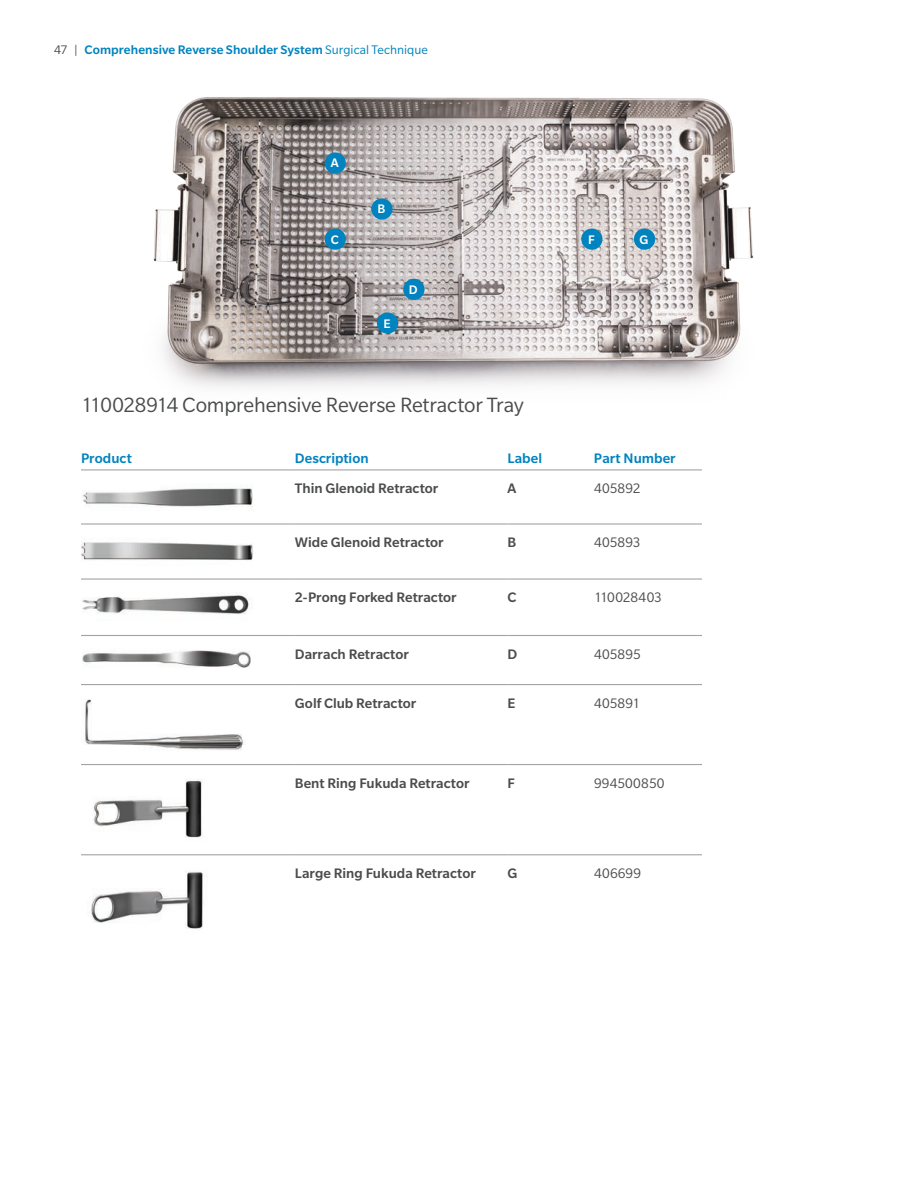
<style>
.page{position:relative;width:918px;height:1188px;background:#fff}
.page>*{position:absolute;margin:0;border:0;box-sizing:border-box;transform-origin:0 0}
.Table_Title{font:22.5px "Slate Pro";letter-spacing:-.01em;color:#4b4c4d}
.AW_Chart_Copy_Bold{font:500 15px "Slate Pro";color:#4b4c4d}
.AW_Chart_Copy{font:15px "Slate Pro";letter-spacing:.01em;color:#4b4c4d}
.t1{font:500 15px "Slate Pro";color:#0083bf}
.t2{font:500 13.5px "Slate Pro";letter-spacing:.005em;color:#0083bf}
.AW_Case_Label{font:500 13.5px "Slate Pro";color:#fff}
.s1{font-weight:400;color:#4b4c4d}
.s2{font-weight:400}
</style>
<div class="page">
<img style="left:153px;top:97px;width:600px;height:290px">
<div style="left:325px;top:152px;width:21px;height:22px;background:#0083bf;border-radius:50%"></div>
<div style="left:371px;top:198px;width:22px;height:22px;background:#0083bf;border-radius:50%"></div>
<div style="left:325px;top:229px;width:21px;height:21px;background:#0083bf;border-radius:50%"></div>
<div style="left:403px;top:279px;width:22px;height:21px;background:#0083bf;border-radius:50%"></div>
<div style="left:377px;top:312px;width:21px;height:22px;background:#0083bf;border-radius:50%"></div>
<div style="left:581px;top:229px;width:21px;height:21px;background:#0083bf;border-radius:50%"></div>
<div style="left:634px;top:229px;width:21px;height:21px;background:#0083bf;border-radius:50%"></div>
<svg style="left:81px;top:470px;width:214px;height:386px"></svg>
<svg style="left:295px;top:470px;width:407px;height:386px"></svg>
<svg style="left:508px;top:470px;width:86px;height:386px"></svg>
<hr style="left:81px;top:469px;width:214px;height:1px;background:#a3a4a8">
<hr style="left:295px;top:469px;width:213px;height:1px;background:#a3a4a8">
<hr style="left:594px;top:469px;width:108px;height:1px;background:#a3a4a8">
<hr style="left:81px;top:523px;width:214px;height:2px;background:#a3a4a8">
<hr style="left:295px;top:523px;width:213px;height:2px;background:#a3a4a8">
<hr style="left:594px;top:523px;width:108px;height:2px;background:#a3a4a8">
<hr style="left:81px;top:578px;width:214px;height:2px;background:#a3a4a8">
<hr style="left:295px;top:578px;width:213px;height:2px;background:#a3a4a8">
<hr style="left:594px;top:578px;width:108px;height:2px;background:#a3a4a8">
<hr style="left:81px;top:635px;width:214px;height:1px;background:#a3a4a8">
<hr style="left:295px;top:635px;width:213px;height:1px;background:#a3a4a8">
<hr style="left:594px;top:635px;width:108px;height:1px;background:#a3a4a8">
<hr style="left:81px;top:684px;width:214px;height:1px;background:#a3a4a8">
<hr style="left:295px;top:684px;width:213px;height:1px;background:#a3a4a8">
<hr style="left:594px;top:684px;width:108px;height:1px;background:#a3a4a8">
<hr style="left:81px;top:764px;width:214px;height:1px;background:#a3a4a8">
<hr style="left:295px;top:764px;width:213px;height:1px;background:#a3a4a8">
<hr style="left:594px;top:764px;width:108px;height:1px;background:#a3a4a8">
<hr style="left:81px;top:854px;width:214px;height:1px;background:#a3a4a8">
<hr style="left:295px;top:854px;width:213px;height:1px;background:#a3a4a8">
<hr style="left:594px;top:854px;width:108px;height:1px;background:#a3a4a8">
<hr style="left:508px;top:469px;width:86px;height:1px;background:#a3a4a8">
<hr style="left:508px;top:523px;width:86px;height:2px;background:#a3a4a8">
<hr style="left:508px;top:578px;width:86px;height:2px;background:#a3a4a8">
<hr style="left:508px;top:635px;width:86px;height:1px;background:#a3a4a8">
<hr style="left:508px;top:684px;width:86px;height:1px;background:#a3a4a8">
<hr style="left:508px;top:764px;width:86px;height:1px;background:#a3a4a8">
<hr style="left:508px;top:854px;width:86px;height:1px;background:#a3a4a8">
<img style="left:81px;top:483px;width:173px;height:28px">
<img style="left:81px;top:538px;width:173px;height:28px">
<img style="left:81px;top:593px;width:173px;height:29px">
<img style="left:82px;top:649px;width:169px;height:22px">
<img style="left:81px;top:698px;width:165px;height:53px">
<img style="left:81px;top:778px;width:143px;height:63px">
<img style="left:91px;top:871px;width:113px;height:58px">
<p class="t2" style="left:54px;top:42px;width:375px"><span class="s1">47 |</span> Comprehensive Reverse Shoulder System <span class="s2">Surgical Technique</span></p>
<p class="AW_Case_Label" style="left:331px;top:156px;width:9px">A</p>
<p class="AW_Case_Label" style="left:331px;top:232px;width:10px">C</p>
<p class="AW_Case_Label" style="left:377px;top:202px;width:9px">B</p>
<p class="AW_Case_Label" style="left:383px;top:316px;width:9px">E</p>
<p class="AW_Case_Label" style="left:409px;top:282px;width:10px">D</p>
<p class="AW_Case_Label" style="left:588px;top:232px;width:8px">F</p>
<p class="AW_Case_Label" style="left:640px;top:232px;width:10px">G</p>
<p class="Table_Title" style="left:81px;top:394px;width:444px">110028914 Comprehensive Reverse Retractor Tray</p>
<p class="t1" style="left:81px;top:450px;width:52px">Product</p>
<p class="t1" style="left:295px;top:450px;width:75px">Description</p>
<p class="t1" style="left:508px;top:450px;width:36px">Label</p>
<p class="t1" style="left:594px;top:450px;width:83px">Part Number</p>
<p class="AW_Chart_Copy_Bold" style="left:295px;top:480px;width:145px">Thin Glenoid Retractor</p>
<p class="AW_Chart_Copy_Bold" style="left:508px;top:480px;width:10px">A</p>
<p class="AW_Chart_Copy" style="left:594px;top:481px;width:48px">405892</p>
<p class="AW_Chart_Copy_Bold" style="left:295px;top:534px;width:150px">Wide Glenoid Retractor</p>
<p class="AW_Chart_Copy_Bold" style="left:508px;top:534px;width:10px">B</p>
<p class="AW_Chart_Copy" style="left:594px;top:535px;width:48px">405893</p>
<p class="AW_Chart_Copy_Bold" style="left:295px;top:589px;width:163px">2-Prong Forked Retractor</p>
<p class="AW_Chart_Copy_Bold" style="left:508px;top:589px;width:10px">C</p>
<p class="AW_Chart_Copy" style="left:594px;top:590px;width:70px">110028403</p>
<p class="AW_Chart_Copy_Bold" style="left:295px;top:646px;width:116px">Darrach Retractor</p>
<p class="AW_Chart_Copy_Bold" style="left:508px;top:646px;width:11px">D</p>
<p class="AW_Chart_Copy" style="left:594px;top:646px;width:48px">405895</p>
<p class="AW_Chart_Copy_Bold" style="left:295px;top:695px;width:123px">Golf Club Retractor</p>
<p class="AW_Chart_Copy_Bold" style="left:508px;top:695px;width:9px">E</p>
<p class="AW_Chart_Copy" style="left:594px;top:695px;width:48px">405891</p>
<p class="AW_Chart_Copy_Bold" style="left:295px;top:775px;width:176px">Bent Ring Fukuda Retractor</p>
<p class="AW_Chart_Copy_Bold" style="left:508px;top:775px;width:9px">F</p>
<p class="AW_Chart_Copy" style="left:594px;top:775px;width:72px">994500850</p>
<p class="AW_Chart_Copy_Bold" style="left:295px;top:865px;width:183px">Large Ring Fukuda Retractor</p>
<p class="AW_Chart_Copy_Bold" style="left:508px;top:865px;width:11px">G</p>
<p class="AW_Chart_Copy" style="left:594px;top:866px;width:49px">406699</p>
</div>
